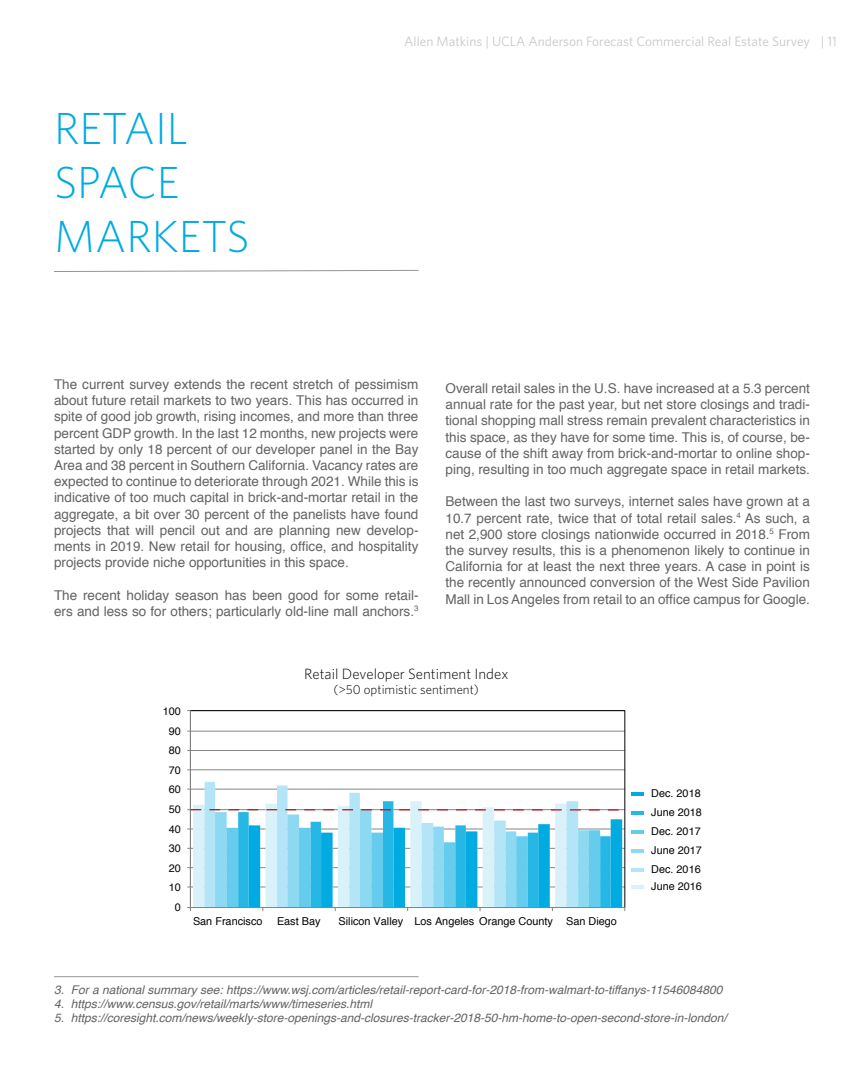
<style>
.page{position:relative;width:864px;height:1080px;background:#fff}
.page>*{position:absolute;margin:0;border:0;box-sizing:border-box;transform-origin:0 0}
.Major{font:300 45px "Whitney";color:#00abe1}
.t1{font:300 14.85px "Whitney";color:#050504}
.Body{font:13.5px/16.2px "Helvetica";color:#636366;text-align:justify}
.t2{font:13.5px "Whitney";color:#c7c8ca}
.t3{font:300 13.05px "Whitney";color:#050504}
.footnotes{font:italic 12px "Helvetica";color:#636366}
.t4{font:10.8px "Helvetica";color:#040503}
.t5{font:10.8px/18.9px "Helvetica";color:#050504;text-align:justify}
</style>
<div class="page">
<svg style="left:631px;top:793px;width:13px;height:3px"></svg>
<hr style="left:190px;top:789px;width:435px;height:1px;background:#868686">
<hr style="left:190px;top:770px;width:435px;height:1px;background:#868686">
<hr style="left:190px;top:750px;width:435px;height:1px;background:#868686">
<hr style="left:190px;top:731px;width:435px;height:1px;background:#868686">
<svg style="left:205px;top:782px;width:373px;height:27px"></svg>
<svg style="left:238px;top:801px;width:340px;height:8px"></svg>
<hr style="left:190px;top:711px;width:1px;height:197px;background:#868686">
<svg style="left:187px;top:809px;width:457px;height:102px"></svg>
<svg style="left:54px;top:270px;width:365px;height:2px"></svg>
<hr style="left:54px;top:976px;width:364px;height:1px;background:#939598">
<p class="Major" style="left:54px;top:98px;width:135px">RETAIL</p>
<p class="Major" style="left:54px;top:152px;width:127px">SPACE</p>
<p class="Major" style="left:54px;top:206px;width:197px">MARKETS</p>
<p class="t2" style="left:404px;top:32px;width:434px">Allen Matkins | UCLA Anderson Forecast Commercial Real Estate Survey | 11</p>
<p class="Body" style="left:54px;top:377px;width:366px">The current survey extends the recent stretch of pessimism about future retail markets to two years. This has occurred in spite of good job growth, rising incomes, and more than three percent GDP growth. In the last 12 months, new projects were started by only 18 percent of our developer panel in the Bay Area and 38 percent in Southern California. Vacancy rates are expected to continue to deteriorate through 2021. While this is indicative of too much capital in brick-and-mortar retail in the aggregate, a bit over 30 percent of the panelists have found projects that will pencil out and are planning new develop&shy;ments in 2019. New retail for housing, office, and hospitality projects provide niche opportunities in this space.</p>
<p class="Body" style="left:54px;top:587px;width:366px">The recent holiday season has been good for some retail&shy;ers and less so for others; particularly old-line mall anchors.<sup>3</sup></p>
<p class="Body" style="left:446px;top:381px;width:366px">Overall retail sales in the U.S. have increased at a 5.3 percent annual rate for the past year, but net store closings and tradi&shy;tional shopping mall stress remain prevalent characteristics in this space, as they have for some time. This is, of course, be&shy;cause of the shift away from brick-and-mortar to online shop&shy;ping, resulting in too much aggregate space in retail markets.</p>
<p class="Body" style="left:446px;top:494px;width:366px">Between the last two surveys, internet sales have grown at a 10.7 percent rate, twice that of total retail sales.<sup>4</sup> As such, a net 2,900 store closings nationwide occurred in 2018.<sup>5</sup> From the survey results, this is a phenomenon likely to continue in California for at least the next three years. A case in point is the recently announced conversion of the West Side Pavilion Mall in Los Angeles from retail to an office campus for Google.</p>
<p class="t4" style="left:163px;top:703px;width:20px">100</p>
<p class="t4" style="left:169px;top:722px;width:14px">90</p>
<p class="t4" style="left:169px;top:742px;width:14px">80</p>
<p class="t4" style="left:169px;top:762px;width:14px">70</p>
<p class="t4" style="left:169px;top:781px;width:14px">60</p>
<p class="t4" style="left:169px;top:801px;width:14px">50</p>
<p class="t4" style="left:169px;top:821px;width:14px">40</p>
<p class="t4" style="left:169px;top:840px;width:14px">30</p>
<p class="t4" style="left:169px;top:860px;width:14px">20</p>
<p class="t4" style="left:169px;top:879px;width:14px">10</p>
<p class="t4" style="left:175px;top:899px;width:8px">0</p>
<p class="t1" style="left:304px;top:664px;width:206px">Retail Developer Sentiment Index</p>
<p class="t3" style="left:333px;top:680px;width:147px">(&gt;50 optimistic sentiment)</p>
<p class="t4" style="left:193px;top:913px;width:71px">San Francisco</p>
<p class="t4" style="left:277px;top:913px;width:45px">East Bay</p>
<p class="t4" style="left:339px;top:913px;width:280px">Silicon Valley Los Angeles Orange County San Diego</p>
<p class="t5" style="left:651px;top:784px;width:52px">Dec. 2018<br>June 2018<br>Dec. 2017<br>June 2017<br>Dec. 2016</p>
<p class="t5" style="left:651px;top:877px;width:52px">June 2016</p>
<p class="footnotes" style="left:54px;top:980px;width:670px">3. For a national summary see: https://www.wsj.com/articles/retail-report-card-for-2018-from-walmart-to-tiffanys-11546084800</p>
<p class="footnotes" style="left:54px;top:994px;width:320px">4. https://www.census.gov/retail/marts/www/timeseries.html</p>
<p class="footnotes" style="left:54px;top:1009px;width:674px">5. https://coresight.com/news/weekly-store-openings-and-closures-tracker-2018-50-hm-home-to-open-second-store-in-london/</p>
</div>
